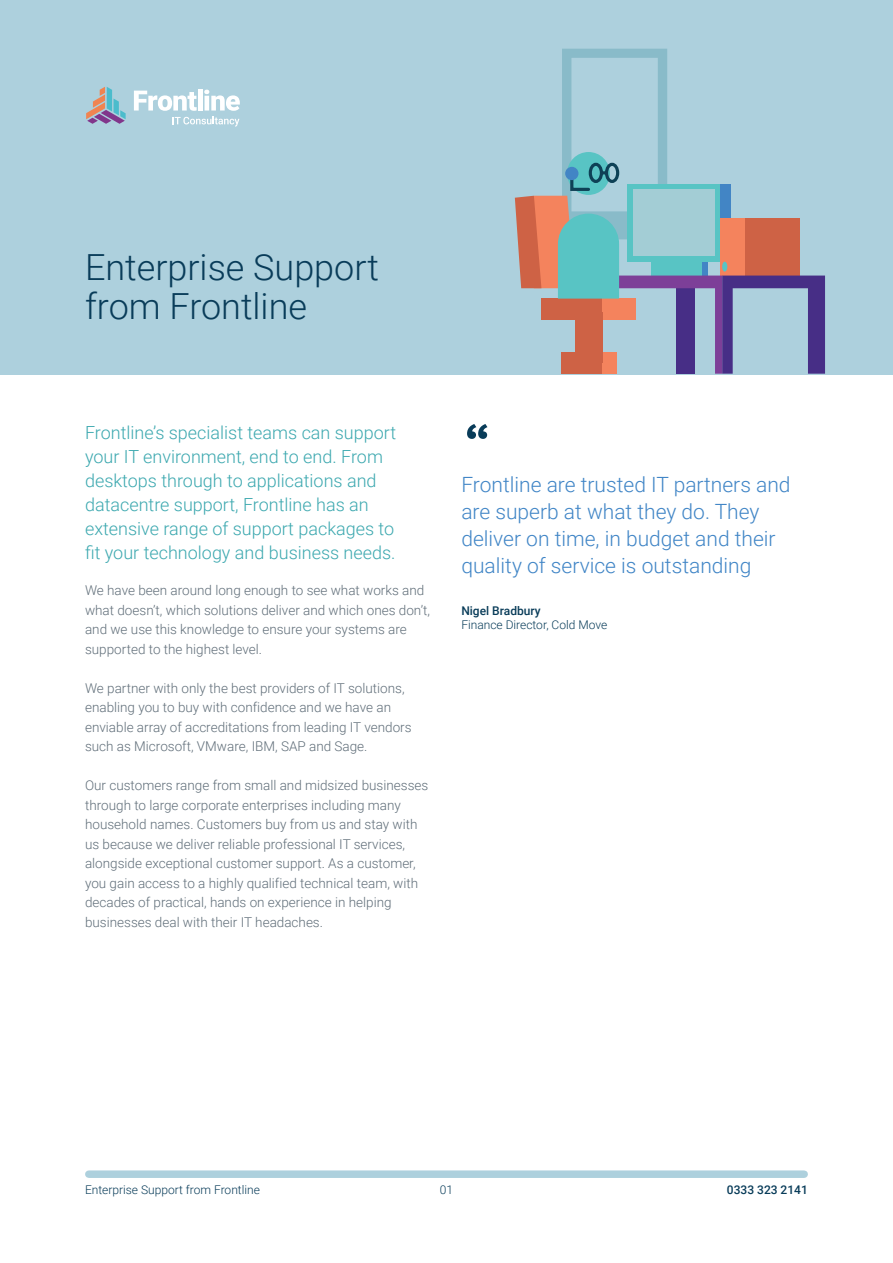
<style>
.page{position:relative;width:893px;height:1263px;background:#fff}
.page>*{position:absolute;margin:0;border:0;box-sizing:border-box;transform-origin:0 0}
.t1{font:700 54px "PT Mono";color:#093c59}
.t2{font:300 36px/39px "Roboto";color:#093c59}
.t3{font:300 21px/27px "Roboto";color:#4085c6}
.t4{font:300 18px/24px "Roboto";color:#3ca8af}
.t5{font:300 13.5px/19.5px "Roboto";color:#606e79}
.t6{font:300 12px "Roboto";color:#093c59}
.t7{font:500 12px "Roboto";color:#093c59}
</style>
<div class="page">
<div style="left:0;top:0;width:893px;height:374px;background:#add0dd"></div>
<div style="left:89px;top:1170px;width:715px;height:8px;background:#add0dd"></div>
<svg style="left:134px;top:91px;width:63px;height:20px"></svg>
<div style="left:198px;top:89px;width:5px;height:22px;background:#fff"></div>
<svg style="left:204px;top:90px;width:36px;height:21px"></svg>
<svg style="left:173px;top:117px;width:66px;height:10px"></svg>
<svg style="left:86px;top:87px;width:40px;height:37px"></svg>
<svg style="left:515px;top:49px;width:310px;height:325px"></svg>
<h2 class="t2" style="left:85px;top:246px;width:295px">Enterprise Support from Frontline</h2>
<h3 class="t4" style="left:85px;top:420px;width:313px">Frontline’s specialist teams can support your IT environment, end to end. From desktops through to applications and datacentre support, Frontline has an extensive range of support packages to fit your technology and business needs.</h3>
<p class="t5" style="left:85px;top:580px;width:347px">We have been around long enough to see what works and what doesn’t, which solutions deliver and which ones don’t, and we use this knowledge to ensure your systems are supported to the highest level.</p>
<p class="t5" style="left:85px;top:678px;width:328px">We partner with only the best providers of IT solutions, enabling you to buy with confidence and we have an enviable array of accreditations from leading IT vendors such as Microsoft, VMware, IBM, SAP and Sage.</p>
<p class="t5" style="left:85px;top:775px;width:345px">Our customers range from small and midsized businesses through to large corporate enterprises including many household names. Customers buy from us and stay with us because we deliver reliable professional IT services, alongside exceptional customer support. As a customer, you gain access to a highly qualified technical team, with decades of practical, hands on experience in helping businesses deal with their IT headaches.</p>
<h1 class="t1" style="left:461px;top:416px;width:33px">“</h1>
<h3 class="t3" style="left:461px;top:471px;width:331px">Frontline are trusted IT partners and are superb at what they do. They deliver on time, in budget and their quality of service is outstanding</h3>
<p class="t7" style="left:461px;top:602px;width:81px">Nigel Bradbury</p>
<p class="t6" style="left:461px;top:616px;width:147px">Finance Director, Cold Move</p>
<p class="t6" style="left:85px;top:1181px;width:176px">Enterprise Support from Frontline</p>
<p class="t6" style="left:440px;top:1181px;width:15px">01</p>
<p class="t7" style="left:727px;top:1181px;width:82px">0333 323 2141</p>
</div>
